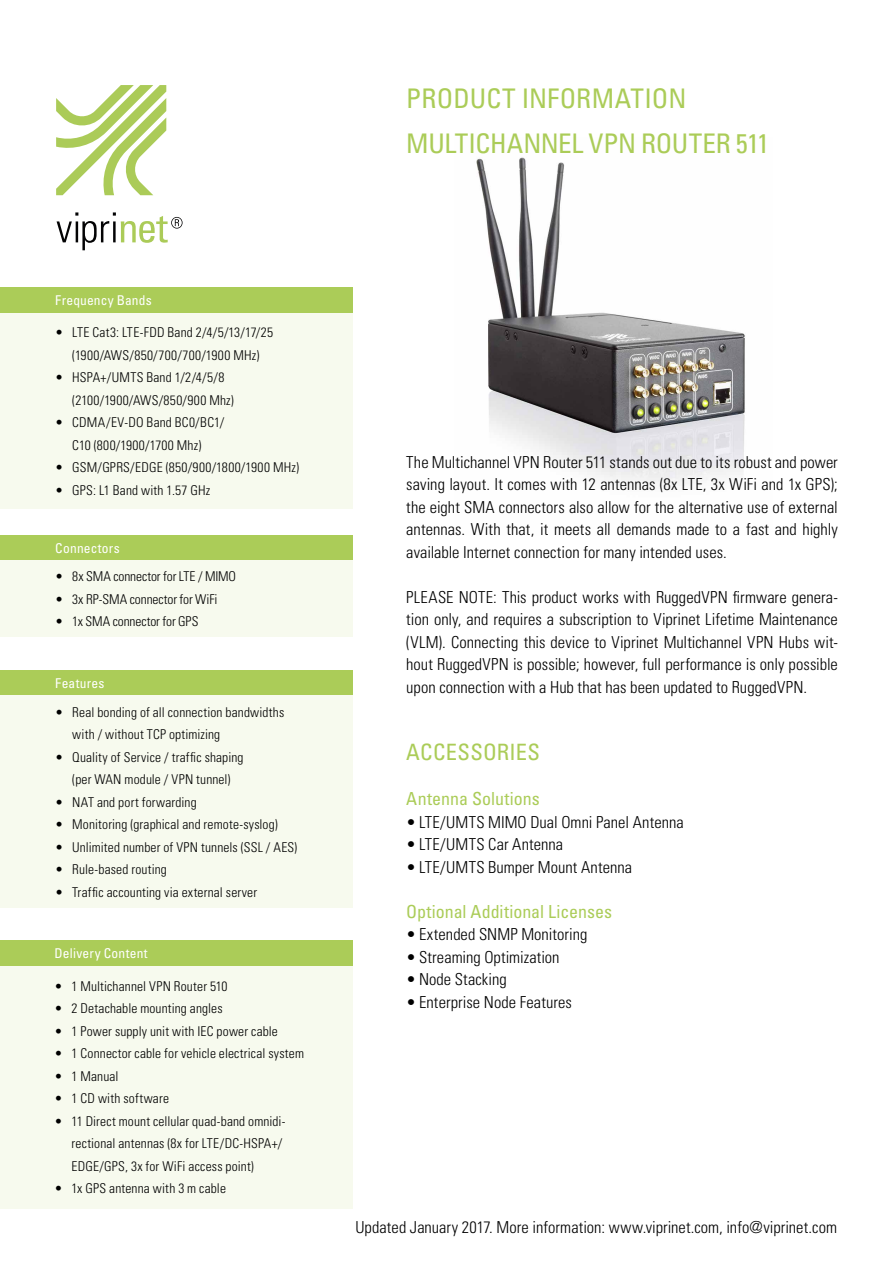
<style>
.page{position:relative;width:893px;height:1263px;background:#fff}
.page>*{position:absolute;margin:0;border:0;box-sizing:border-box;transform-origin:0 0}
.t1{font:condensed 27px/45px "Univers LT Std";letter-spacing:-.005em;color:#abcc58}
.t2{font:condensed 22.5px "Univers LT Std";letter-spacing:.01em;color:#abcc58}
.t3{font:condensed 18px "Univers LT Std";color:#abcc58}
.t4{font:300 condensed 16.5px/22.5px "Univers LT Std";letter-spacing:.005em;color:#000;text-align:justify}
.t5{font:300 condensed 13.5px/22.5px "Univers LT Std";letter-spacing:.01em;color:#000;text-align:center}
.t6{font:condensed 13.5px "Univers LT Std";letter-spacing:.015em;color:#fff}
.t7{font:300 condensed 13.5px "Univers LT Std";letter-spacing:-.01em;color:#000}
</style>
<div class="page">
<img style="left:476px;top:157px;width:269px;height:328px">
<svg style="left:56px;top:85px;width:110px;height:110px"></svg>
<svg style="left:57px;top:212px;width:126px;height:38px"></svg>
<div style="left:0;top:535px;width:353px;height:26px;background:#abcc58"></div>
<div style="left:0;top:561px;width:353px;height:76px;background:#f7faee"></div>
<div style="left:0;top:288px;width:353px;height:25px;background:#abcc58"></div>
<div style="left:0;top:313px;width:353px;height:196px;background:#f7faee"></div>
<div style="left:0;top:940px;width:352px;height:26px;background:#abcc58"></div>
<div style="left:0;top:966px;width:352px;height:242px;background:#f7faee"></div>
<div style="left:0;top:670px;width:353px;height:26px;background:#abcc58"></div>
<div style="left:0;top:696px;width:353px;height:212px;background:#f7faee"></div>
<h1 class="t1" style="left:406px;top:75px;width:364px">PRODUCT INFORMATION<br>MULTICHANNEL VPN ROUTER 511</h1>
<p class="t6" style="left:55px;top:292px;width:98px">Frequency Bands</p>
<p class="t5" style="left:55px;top:321px;width:219px">• LTE Cat3: LTE-FDD Band 2/4/5/13/17/25 (1900/AWS/850/700/700/1900 MHz)</p>
<p class="t5" style="left:72px;top:366px;width:163px;text-align:left;text-indent:-17px">• HSPA+/UMTS Band 1/2/4/5/8 (2100/1900/AWS/850/900 Mhz)</p>
<p class="t5" style="left:55px;top:411px;width:171px">• CDMA/EV-DO Band BC0/BC1/<br>C10 (800/1900/1700 Mhz)</p>
<p class="t5" style="left:55px;top:456px;width:245px">• GSM/GPRS/EDGE (850/900/1800/1900 MHz)</p>
<p class="t5" style="left:55px;top:479px;width:157px">• GPS: L1 Band with 1.57 GHz</p>
<p class="t6" style="left:55px;top:539px;width:66px">Connectors</p>
<p class="t7" style="left:55px;top:568px;width:182px">• 8x SMA connector for LTE / MIMO</p>
<p class="t5" style="left:55px;top:588px;width:164px">• 3x RP-SMA connector for WiFi</p>
<p class="t7" style="left:55px;top:613px;width:145px">• 1x SMA connector for GPS</p>
<p class="t6" style="left:55px;top:674px;width:51px">Features</p>
<p class="t5" style="left:72px;top:701px;width:213px;text-align:left;text-indent:-17px">• Real bonding of all connection bandwidths with / without TCP optimizing</p>
<p class="t5" style="left:55px;top:746px;width:190px">• Quality of Service / traffic shaping (per WAN module / VPN tunnel)</p>
<p class="t5" style="left:55px;top:791px;width:143px">• NAT and port forwarding</p>
<p class="t5" style="left:55px;top:813px;width:224px">• Monitoring (graphical and remote-syslog)</p>
<p class="t5" style="left:55px;top:836px;width:244px">• Unlimited number of VPN tunnels (SSL / AES)</p>
<p class="t5" style="left:55px;top:858px;width:113px">• Rule-based routing</p>
<p class="t5" style="left:55px;top:881px;width:203px">• Traffic accounting via external server</p>
<p class="t6" style="left:55px;top:944px;width:95px">Delivery Content</p>
<p class="t5" style="left:55px;top:975px;width:174px">• 1 Multichannel VPN Router 510</p>
<p class="t5" style="left:55px;top:997px;width:170px">• 2 Detachable mounting angles</p>
<p class="t5" style="left:55px;top:1020px;width:225px">• 1 Power supply unit with IEC power cable</p>
<p class="t5" style="left:55px;top:1042px;width:251px">• 1 Connector cable for vehicle electrical system</p>
<p class="t5" style="left:55px;top:1065px;width:65px">• 1 Manual</p>
<p class="t5" style="left:55px;top:1087px;width:116px">• 1 CD with software</p>
<p class="t5" style="left:72px;top:1110px;width:215px;text-align:left;text-indent:-17px">• 11 Direct mount cellular quad-band omnidi&shy;rectional antennas (8x for LTE/DC-HSPA+/<br>EDGE/GPS, 3x for WiFi access point)</p>
<p class="t5" style="left:55px;top:1177px;width:173px">• 1x GPS antenna with 3 m cable</p>
<p class="t4" style="left:406px;top:450px;width:433px">The Multichannel VPN Router 511 stands out due to its robust and power saving layout. It comes with 12 antennas (8x LTE, 3x WiFi and 1x GPS); the eight SMA connectors also allow for the alternative use of external antennas. With that, it meets all demands made to a fast and highly available Internet connection for many intended uses.</p>
<p class="t4" style="left:406px;top:586px;width:433px">PLEASE NOTE: This product works with RuggedVPN firmware genera&shy;tion only, and requires a subscription to Viprinet Lifetime Maintenance (VLM). Connecting this device to Viprinet Multichannel VPN Hubs wit&shy;hout RuggedVPN is possible; however, full performance is only possible upon connection with a Hub that has been updated to RuggedVPN.</p>
<h2 class="t2" style="left:406px;top:738px;width:135px">ACCESSORIES</h2>
<p class="t3" style="left:406px;top:787px;width:135px">Antenna Solutions</p>
<p class="t4" style="left:406px;top:810px;width:279px">• LTE/UMTS MIMO Dual Omni Panel Antenna</p>
<p class="t4" style="left:406px;top:833px;width:158px">• LTE/UMTS Car Antenna</p>
<p class="t4" style="left:406px;top:856px;width:227px">• LTE/UMTS Bumper Mount Antenna</p>
<p class="t3" style="left:406px;top:900px;width:207px">Optional Additional Licenses</p>
<p class="t4" style="left:406px;top:923px;width:183px">• Extended SNMP Monitoring</p>
<p class="t4" style="left:406px;top:945px;width:155px">• Streaming Optimization</p>
<p class="t4" style="left:406px;top:968px;width:102px">• Node Stacking</p>
<p class="t4" style="left:406px;top:991px;width:167px">• Enterprise Node Features</p>
<p class="t4" style="left:355px;top:1215px;width:483px">Updated January 2017. More information: www.viprinet.com, info@viprinet.com</p>
</div>
